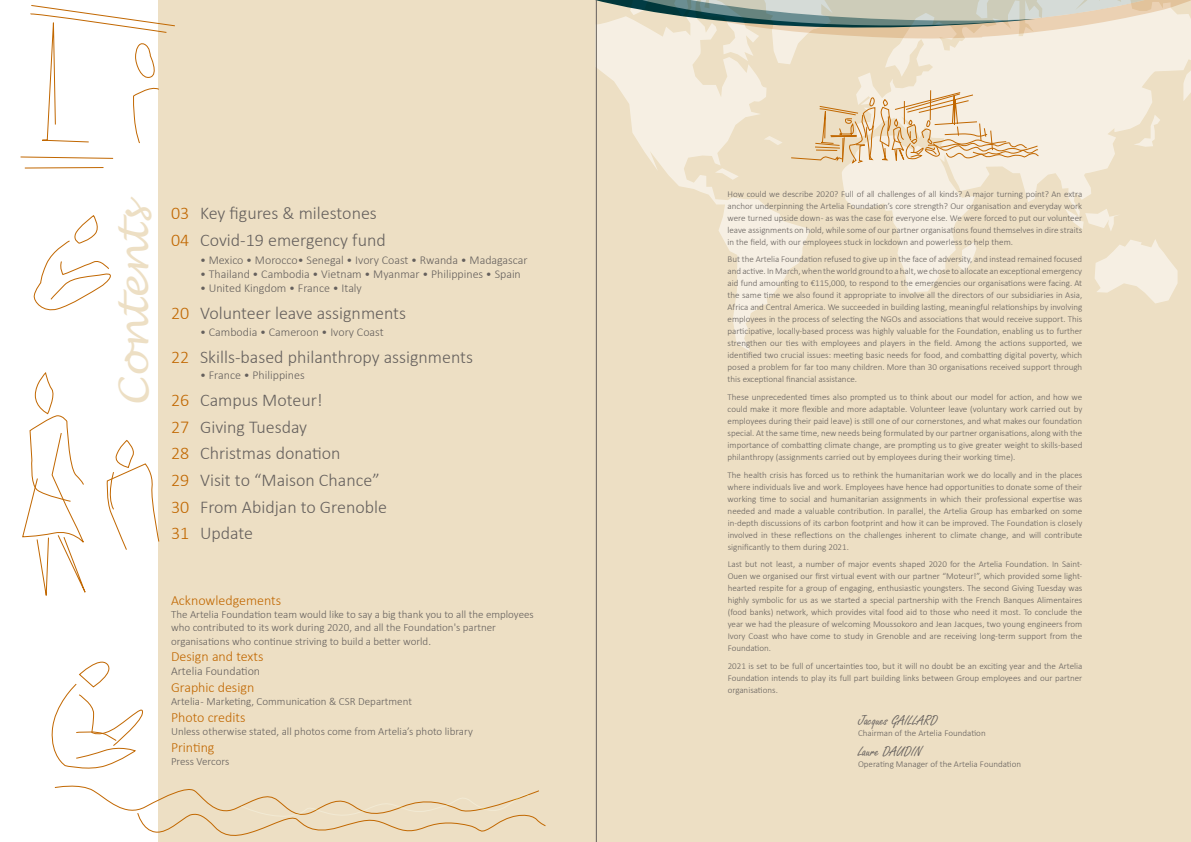
<style>
.page{position:relative;width:1191px;height:842px;background:#fff}
.page>*{position:absolute;margin:0;border:0;box-sizing:border-box;transform-origin:0 0}
.t1{font:italic 41px "Lucida Handwriting";color:#eddfc4}
.t2{font:300 18px/26.7px "Calibri";color:#65605d}
.t3{font:15px "Freestyle Script";color:#65605d}
.t4{font:300 14px "Calibri";color:#c16700}
.t5{font:300 12px "Calibri";color:#65605d}
.t6{font:300 11px/13px "Calibri";color:#65605d}
.t7{font:300 9px/12px "Calibri";color:#65605d;text-align:justify}
.s1{color:#c16700}
</style>
<div class="page">
<div style="left:159px;top:0;width:1032px;height:842px;background:#eddfc4"></div>
<svg style="left:22px;top:373px;width:64px;height:223px"></svg>
<svg style="left:51px;top:661px;width:92px;height:108px"></svg>
<svg style="left:106px;top:440px;width:53px;height:110px"></svg>
<svg style="left:33px;top:215px;width:78px;height:96px"></svg>
<svg style="left:54px;top:783px;width:492px;height:56px"></svg>
<svg style="left:30px;top:5px;width:145px;height:138px"></svg>
<svg style="left:20px;top:156px;width:94px;height:3px"></svg>
<svg style="left:24px;top:167px;width:80px;height:2px"></svg>
<svg style="left:595px;top:64px;width:215px;height:287px"></svg>
<svg style="left:715px;top:168px;width:23px;height:12px"></svg>
<svg style="left:842px;top:64px;width:349px;height:229px"></svg>
<svg style="left:958px;top:242px;width:18px;height:30px"></svg>
<svg style="left:1085px;top:209px;width:35px;height:23px"></svg>
<svg style="left:1094px;top:239px;width:83px;height:64px"></svg>
<svg style="left:1133px;top:115px;width:27px;height:32px"></svg>
<svg style="left:595px;top:0;width:596px;height:64px"></svg>
<svg style="left:790px;top:73px;width:249px;height:99px"></svg>
<hr style="left:596px;top:0;width:1px;height:842px;background:#65605d">
<h1 class="t1" style="left:109px;top:407px;width:213px;rotate:-90deg">C ontents</h1>
<h2 class="t2" style="left:171px;top:200px;width:216px"><span class="s1">03</span> Key figures &amp; milestones<br><span class="s1">04</span> Covid-19 emergency fund</h2>
<h3 class="t5" style="left:200px;top:252px;width:329px">• Mexico • Morocco• Senegal • Ivory Coast • Rwanda • Madagascar</h3>
<h3 class="t5" style="left:200px;top:266px;width:322px">• Thailand • Cambodia • Vietnam • Myanmar • Philippines • Spain</h3>
<h3 class="t5" style="left:200px;top:281px;width:163px">• United Kingdom • France • Italy</h3>
<h2 class="t2" style="left:171px;top:299px;width:237px"><span class="s1">20</span> Volunteer leave assignments</h2>
<h3 class="t5" style="left:200px;top:324px;width:185px">• Cambodia • Cameroon • Ivory Coast</h3>
<h2 class="t2" style="left:171px;top:343px;width:303px"><span class="s1">22</span> Skills-based philanthropy assignments</h2>
<h3 class="t5" style="left:200px;top:368px;width:106px">• France • Philippines</h3>
<h2 class="t2" style="left:171px;top:386px;width:217px"><span class="s1">26</span> Campus Moteur!<br><span class="s1">27</span> Giving Tuesday<br><span class="s1">28</span> Christmas donation<br><span class="s1">29</span> Visit to “Maison Chance”<br><span class="s1">30</span> From Abidjan to Grenoble<br><span class="s1">31</span> Update</h2>
<h3 class="t4" style="left:171px;top:591px;width:112px">Acknowledgements</h3>
<p class="t6" style="left:171px;top:607px;width:364px">The Artelia Foundation team would like to say a big thank you to all the employees who contributed to its work during 2020, and all the Foundation's partner</p>
<p class="t6" style="left:171px;top:634px;width:261px">organisations who continue striving to build a better world.</p>
<h3 class="t4" style="left:171px;top:648px;width:94px">Design and texts</h3>
<h3 class="t5" style="left:171px;top:664px;width:91px">Artelia Foundation</h3>
<h3 class="t4" style="left:171px;top:679px;width:85px">Graphic design</h3>
<p class="t6" style="left:171px;top:695px;width:242px">Artelia- Marketing, Communication &amp; CSR Department</p>
<h3 class="t4" style="left:171px;top:709px;width:76px">Photo credits</h3>
<p class="t6" style="left:171px;top:725px;width:303px">Unless otherwise stated, all photos come from Artelia’s photo library</p>
<h3 class="t4" style="left:171px;top:739px;width:45px">Printing</h3>
<p class="t6" style="left:171px;top:755px;width:60px">Press Vercors</p>
<p class="t7" style="left:727px;top:188px;width:356px">How could we describe 2020? Full of all challenges of all kinds? A major turning point? An extra anchor underpinning the Artelia Foundation’s core strength? Our organisation and everyday work were turned upside down- as was the case for everyone else. We were forced to put our volunteer leave assignments on hold, while some of our partner organisations found themselves in dire straits in the field, with our employees stuck in lockdown and powerless to help them.</p>
<p class="t7" style="left:727px;top:253px;width:356px">But the Artelia Foundation refused to give up in the face of adversity, and instead remained focused and active. InMarch,when theworld ground toa halt,we chose to allocate an exceptional emergency aid fund amounting to €115,000, to respond to the emergencies our organisations were facing. At the same time we also found it appropriate to involve all the directors of our subsidiaries in Asia, Africa and Central America. We succeeded in building lasting, meaningful relationships by involving employees in the process of selecting the NGOs and associations that would receive support. This participative, locally-based process was highly valuable for the Foundation, enabling us to further strengthen our ties with employees and players in the field. Among the actions supported, we identified two crucial issues: meeting basic needs for food, and combatting digital poverty, which posed a problem for far too many children. More than 30 organisations received support through this exceptional financial assistance.</p>
<p class="t7" style="left:727px;top:391px;width:356px">These unprecedented times also prompted us to think about our model for action, and how we could make it more flexible and more adaptable. Volunteer leave (voluntary work carried out by employees during their paid leave) is still one of our cornerstones, and what makes our foundation special. At the same time, new needs being formulated by our partner organisations, along with the importance of combatting climate change, are prompting us to give greater weight to skills-based philanthropy (assignments carried out by employees during their working time).</p>
<p class="t7" style="left:727px;top:469px;width:356px">The health crisis has forced us to rethink the humanitarian work we do locally and in the places where individuals live and work. Employees have hence had opportunities to donate some of their working time to social and humanitarian assignments in which their professional expertise was needed and made a valuable contribution. In parallel, the Artelia Group has embarked on some in-depth discussions of its carbon footprint and how it can be improved. The Foundation is closely involved in these reflections on the challenges inherent to climate change, and will contribute significantly to them during 2021.</p>
<p class="t7" style="left:727px;top:558px;width:356px">Last but not least, a number of major events shaped 2020 for the Artelia Foundation. In Saint-Ouen we organised our first virtual event with our partner “Moteur!”, which provided some light&shy;hearted respite for a group of engaging, enthusiastic youngsters. The second Giving Tuesday was highly symbolic for us as we started a special partnership with the French Banques Alimentaires (food banks) network, which provides vital food aid to those who need it most. To conclude the year we had the pleasure of welcoming Moussokoro and Jean Jacques, two young engineers from Ivory Coast who have come to study in Grenoble and are receiving long-term support from the Foundation.</p>
<p class="t7" style="left:727px;top:660px;width:356px">2021 is set to be full of uncertainties too, but it will no doubt be an exciting year and the Artelia Foundation intends to play its full part building links between Group employees and our partner organisations.</p>
<h3 class="t3" style="left:858px;top:712px;width:81px">Jacques GAILLARD</h3>
<p class="t7" style="left:858px;top:727px;width:129px">Chairman of the Artelia Foundation</p>
<h3 class="t3" style="left:858px;top:743px;width:66px">Laure DAUDIN</h3>
<p class="t7" style="left:858px;top:757px;width:165px">Operating Manager of the Artelia Foundation</p>
</div>
